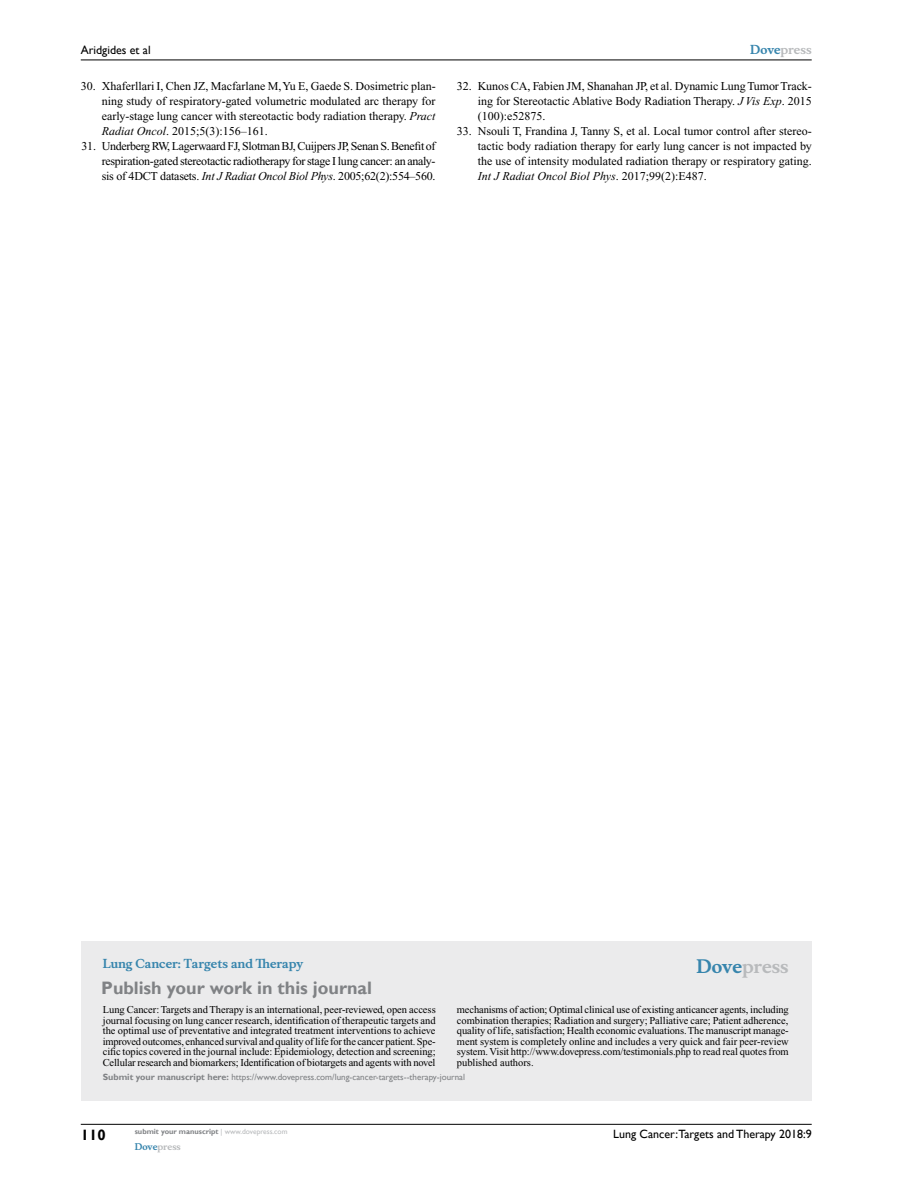
<style>
.page{position:relative;width:918px;height:1188px;background:#fff}
.page>*{position:absolute;margin:0;border:0;box-sizing:border-box;transform-origin:0 0}
.t1{font:700 18px "Gill Sans";color:#808285}
.t2{font:700 18px "Musee";color:#b8babc}
.t3{font:700 15px "Gill Sans";color:#000}
.t4{font:12px/15px "Times New Roman";color:#000;text-align:justify}
.t5{font:12px "Gill Sans";color:#000}
.t6{font:700 12px "Musee";color:#3785ad}
.t7{font:700 12px "Musee";color:#b8babc}
.t8{font:10.5px/10.5px "Times New Roman";letter-spacing:-.01em;color:#000;text-align:justify}
.t9{font:9px "Gill Sans";color:#808285}
.t10{font:700 9px "Musee";color:#b8babc}
.t11{font:700 7.5px "Gill Sans";color:#808285}
.s1{font-style:italic}
.s2{color:#3785ad}
.s3{font-weight:700}
.s4{font-weight:400;color:#b8babc}
</style>
<div class="page">
<div style="left:81px;top:941px;width:731px;height:160px;background:#ebebec"></div>
<hr style="left:81px;top:1124px;width:731px;height:1px;background:#000">
<hr style="left:81px;top:60px;width:731px;height:1px;background:#000">
<p class="t5" style="left:81px;top:43px;width:71px">Aridgides et al</p>
<p class="t4" style="left:102px;top:79px;width:335px;text-indent:-21px">30. Xhaferllari I, Chen JZ, Macfarlane M, Yu E, Gaede S. Dosimetric plan&shy;ning study of respiratory-gated volumetric modulated arc therapy for early-stage lung cancer with stereotactic body radiation therapy. <span class="s1">Pract Radiat Oncol</span>. 2015;5(3):156–161.</p>
<p class="t4" style="left:102px;top:139px;width:335px;text-indent:-20px">31. Underberg RW, Lagerwaard FJ, Slotman BJ, Cuijpers JP, Senan S. Benefit of respiration-gated stereotactic radiotherapy for stage I lung cancer: an analy&shy;sis of 4DCT datasets. <span class="s1">Int J Radiat Oncol Biol Phys</span>. 2005;62(2):554–560.</p>
<p class="t7" style="left:750px;top:43px;width:63px"><span class="s2">Dove</span>press</p>
<p class="t4" style="left:478px;top:79px;width:336px;text-indent:-21px">32. Kunos CA, Fabien JM, Shanahan JP, et al. Dynamic Lung Tumor Track&shy;ing for Stereotactic Ablative Body Radiation Therapy. <span class="s1">J Vis Exp</span>. 2015 (100):e52875.</p>
<p class="t4" style="left:478px;top:124px;width:335px;text-indent:-21px">33. Nsouli T, Frandina J, Tanny S, et al. Local tumor control after stereo&shy;tactic body radiation therapy for early lung cancer is not impacted by the use of intensity modulated radiation therapy or respiratory gating.<br><span class="s1">Int J Radiat Oncol Biol Phys</span>. 2017;99(2):E487.</p>
<p class="t6" style="left:103px;top:956px;width:202px">Lung Cancer: Targets and Therapy</p>
<h1 class="t1" style="left:101px;top:977px;width:272px">Publish your work in this journal</h1>
<h1 class="t2" style="left:697px;top:955px;width:94px"><span class="s2">Dove</span>press</h1>
<p class="t8" style="left:103px;top:1004px;width:335px">Lung Cancer: Targets and Therapy is an international, peer-reviewed, open access journal focusing on lung cancer research, identification of therapeutic targets and the optimal use of preventative and integrated treatment interventions to achieve improved outcomes, enhanced survival and quality of life for the cancer patient. Spe&shy;cific topics covered in the journal include: Epidemiology, detection and screening; Cellular research and biomarkers; Identification of biotargets and agents with novel</p>
<p class="t8" style="left:457px;top:1004px;width:333px">mechanisms of action; Optimal clinical use of existing anticancer agents, including combination therapies; Radiation and surgery; Palliative care; Patient adherence, quality of life, satisfaction; Health economic evaluations. The manuscript manage&shy;ment system is completely online and includes a very quick and fair peer-review system. Visit http://www.dovepress.com/testimonials.php to read real quotes from published authors.</p>
<p class="t9" style="left:103px;top:1072px;width:364px"><span class="s3">Submit your manuscript here:</span> https://www.dovepress.com/lung-cancer-targets--therapy-journal</p>
<h2 class="t3" style="left:81px;top:1126px;width:26px">110</h2>
<p class="t11" style="left:135px;top:1127px;width:154px">submit your manuscript <span class="s4">| www.dovepress.com</span></p>
<p class="t10" style="left:135px;top:1141px;width:48px"><span class="s2">Dove</span>press</p>
<p class="t5" style="left:613px;top:1127px;width:200px">Lung Cancer:Targets and Therapy 2018:9</p>
</div>
